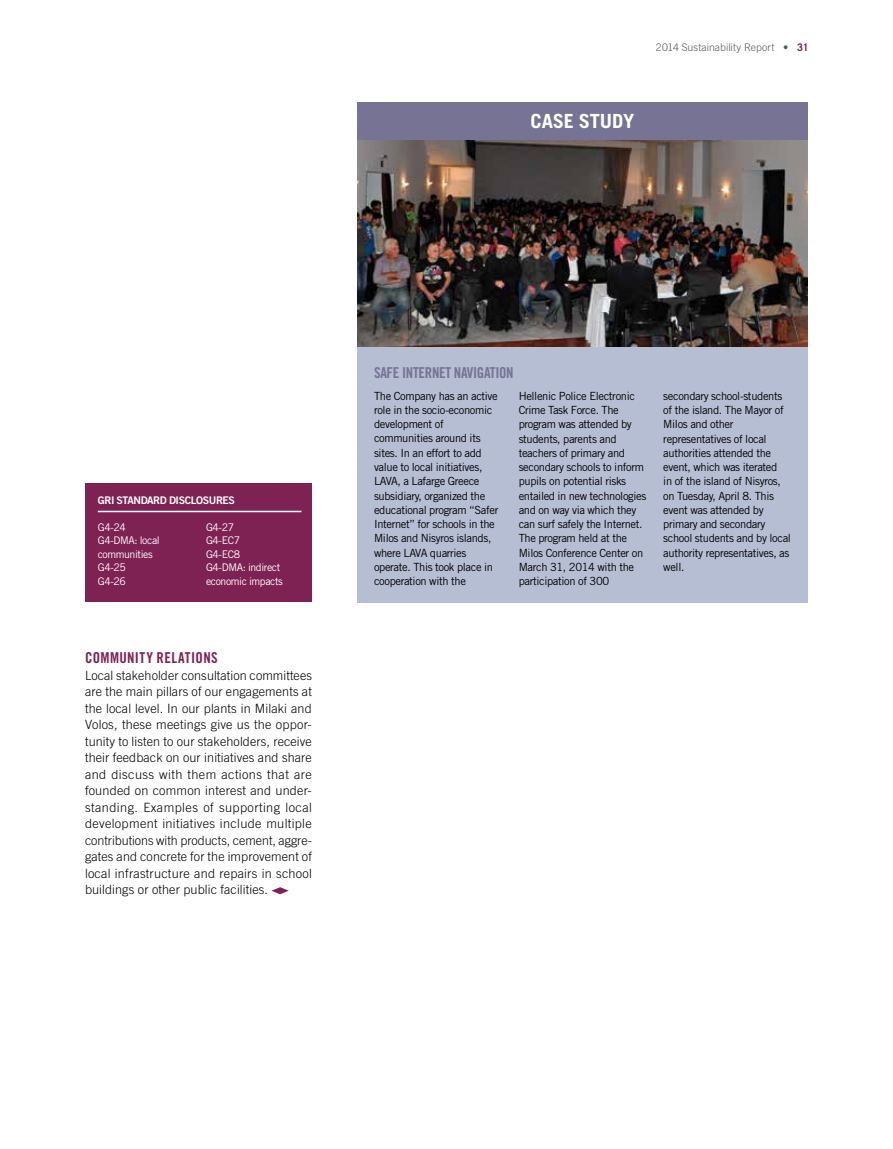
<style>
.page{position:relative;width:893px;height:1149px;background:#fff}
.page>*{position:absolute;margin:0;border:0;box-sizing:border-box;transform-origin:0 0}
.t1{font:700 19.5px "Trade Gothic LT Std";letter-spacing:-.01em;color:#fff;scale:1.04 1}
.t2{font:15px "Trade Gothic LT Std Bd Cn 20";color:#767395}
.t3{font:15px "Trade Gothic LT Std Bd Cn 20";color:#7e2254}
.t4{font:300 12.75px/16.5px "Trade Gothic LT Std";letter-spacing:.01em;color:#000;text-align:justify}
.t5{font:11.25px/14.2px "Trade Gothic LT Std";letter-spacing:-.03em;color:#000}
.t6{font:10.5px/13.5px "Trade Gothic LT Std";letter-spacing:-.04em;color:#fff}
.t7{font:300 10.5px "Trade Gothic LT Std";letter-spacing:.005em;color:#58585a}
.t8{font:10.5px "Trade Gothic LT Std Bd 2";letter-spacing:-.04em;color:#fff}
.s1{font-weight:700;color:#7e2254}
</style>
<div class="page">
<svg style="left:271px;top:887px;width:18px;height:7px"></svg>
<img style="left:357px;top:139px;width:451px;height:208px">
<div style="left:357px;top:347px;width:451px;height:255px;background:#b6bed3"></div>
<div style="left:357px;top:102px;width:451px;height:37px;background:#767395"></div>
<div style="left:85px;top:483px;width:227px;height:119px;background:#7e2254"></div>
<hr style="left:98px;top:510px;width:203px;height:2px;background:#fff">
<p class="t7" style="left:656px;top:41px;width:154px">2014 Sustainability Report • <span class="s1">31</span></p>
<h1 class="t1" style="left:531px;top:109px;width:101px">CAS E STUDY</h1>
<p class="t8" style="left:98px;top:494px;width:32px">GRI STANDA</p>
<p class="t8" style="left:153px;top:494px;width:83px">RD DISCLOSU RES</p>
<p class="t6" style="left:98px;top:520px;width:63px">G4-24<br>G4-DMA: local communities<br>G4-25<br>G4-26</p>
<p class="t6" style="left:206px;top:520px;width:78px">G4-27<br>G4-EC7<br>G4-EC8<br>G4-DMA: indirect economic impacts</p>
<h2 class="t3" style="left:85px;top:648px;width:42px">COMMUNITY</h2>
<h2 class="t3" style="left:156px;top:648px;width:8px">RELATIONS</h2>
<p class="t4" style="left:85px;top:666px;width:228px">Local stakeholder consultation committees are the main pillars of our engagements at the local level. In our plants in Milaki and Volos, these meetings give us the oppor&shy;tunity to listen to our stakeholders, receive their feedback on our initiatives and share and discuss with them actions that are founded on common interest and under&shy;standing. Examples of supporting local development initiatives include multiple contributions with products, cement, aggre&shy;gates and concrete for the improvement of local infrastructure and repairs in school buildings or other public facilities.</p>
<h2 class="t2" style="left:374px;top:364px;width:8px">SAFE</h2>
<h2 class="t2" style="left:402px;top:364px;width:7px">INTERNET</h2>
<h2 class="t2" style="left:454px;top:364px;width:37px">NAVIGATION</h2>
<p class="t5" style="left:374px;top:388px;width:126px">The Company has an active role in the socio-economic development of communities around its sites. In an effort to add value to local initiatives,<br>LAVA, a Lafarge Greece subsidiary, organized the educational program “Safer<br>Internet” for schools in the<br>Milos and Nisyros islands, where LAVA quarries operate. This took place in cooperation with the</p>
<p class="t5" style="left:519px;top:388px;width:129px">Hellenic Police Electronic<br>Crime Task Force. The program was attended by students, parents and teachers of primary and secondary schools to inform pupils on potential risks entailed in new technologies and on way via which they can surf safely the Internet.<br>The program held at the<br>Milos Conference Center on<br>March 31, 2014 with the participation of 300</p>
<p class="t5" style="left:663px;top:388px;width:129px">secondary school-students of the island. The Mayor of<br>Milos and other representatives of local authorities attended the event, which was iterated<br>in of the island of Nisyros, on Tuesday, April 8. This event was attended by primary and secondary school students and by local authority representatives, as well.</p>
</div>
